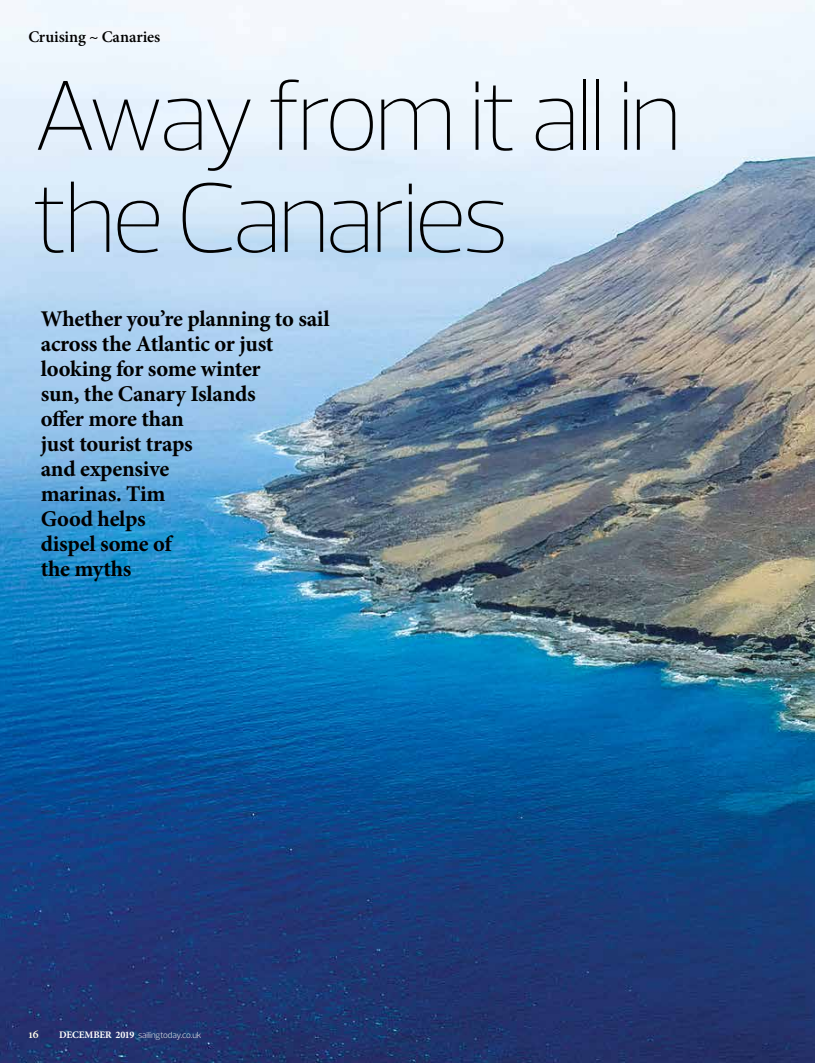
<style>
.page{position:relative;width:815px;height:1063px;background:#fff}
.page>*{position:absolute;margin:0;border:0;box-sizing:border-box;transform-origin:0 0}
.t1{font:200 100.38px/102.1px "Prelo";letter-spacing:-.055em;color:#000}
.t2{font:700 22.5px/25px "Minion Pro";letter-spacing:-.01em;color:#000}
.t3{font:600 16.25px "Minion Pro";letter-spacing:-.005em;color:#000}
.t4{font:600 12.5px "Minion Pro";color:#fff}
.t5{font:300 8.75px "Prelo";letter-spacing:-.01em;color:#fff}
.s1{font-family:"Minion Pro";font-weight:700;font-size:10px}
</style>
<div class="page">
<img style="left:0;top:0;width:815px;height:1063px">
<p class="t3" style="left:28px;top:26px;width:133px">Cruising ~ Canaries</p>
<h1 class="t1" style="left:32px;top:64px;width:652px">Away from it all in the Canaries</h1>
<p class="t2" style="left:41px;top:306px;width:291px">Whether you’re planning to sail across the Atlantic or just looking for some winter<br>sun, the Canary Islands<br>offer more than<br>just tourist traps<br>and expensive<br>marinas. Tim<br>Good helps<br>dispel some of<br>the myths</p>
<p class="t4" style="left:28px;top:1026px;width:12px">16</p>
<p class="t5" style="left:59px;top:1030px;width:144px"><span class="s1">DECEMBER 2019</span> sailingtoday.co.uk</p>
</div>
